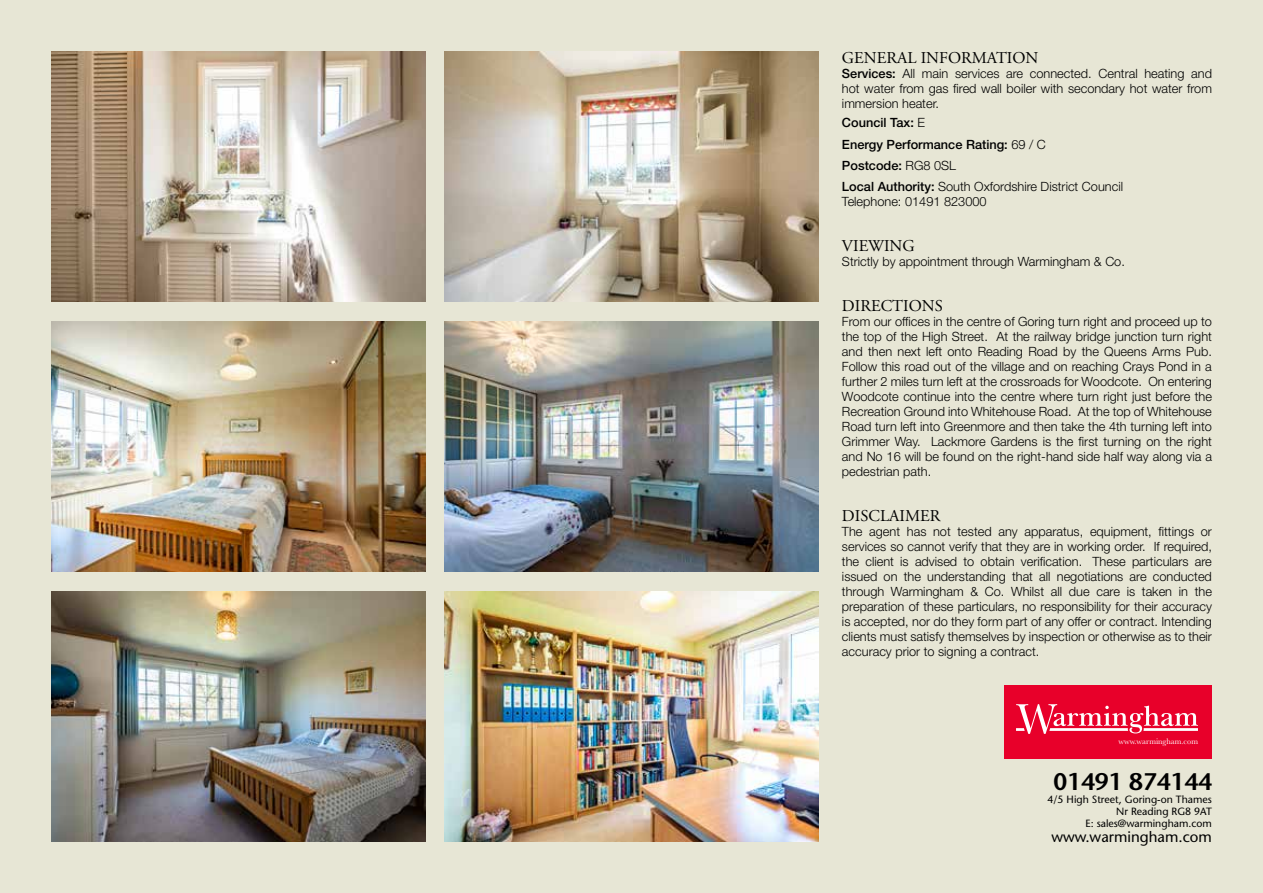
<style>
.page{position:relative;width:1263px;height:893px;background:#e7e6d5}
.page>*{position:absolute;margin:0;border:0;box-sizing:border-box;transform-origin:0 0}
.t1{font:600 24px "Stone Sans";color:#000}
.t2{font:16.5px "Adobe Garamond Pro";color:#000}
.t3{font:15px "Stone Sans";color:#000}
.t4{font:300 12.75px/15px "Helvetica Neue LT Std";color:#000;text-align:justify}
.t5{font:500 12.75px/21.5px "Helvetica Neue LT Std";color:#000}
.t6{font:10.5px/12px "Stone Sans";color:#000;text-align:right}
.t7{font:8.4px "Baskerville";color:#fff}
.s1{font-weight:500}
.s2{font-weight:300}
</style>
<div class="page">
<div style="left:1005px;top:685px;width:207px;height:74px;background:#e8002a"></div>
<svg style="left:1016px;top:704px;width:182px;height:30px"></svg>
<img style="left:444px;top:321px;width:375px;height:251px">
<img style="left:444px;top:591px;width:375px;height:251px">
<img style="left:51px;top:51px;width:374px;height:251px">
<img style="left:444px;top:51px;width:375px;height:251px">
<img style="left:51px;top:321px;width:374px;height:251px">
<img style="left:51px;top:591px;width:374px;height:251px">
<p class="t2" style="left:842px;top:48px;width:198px">GENERAL INFORMATION</p>
<p class="t4" style="left:842px;top:66px;width:371px"><span class="s1">Services:</span> All main services are connected. Central heating and hot water from gas fired wall boiler with secondary hot water from immersion heater.</p>
<p class="t5" style="left:842px;top:112px;width:283px">Council Tax: <span class="s2">E<br></span>Energy Performance Rating: <span class="s2">69 / C<br></span>Postcode: <span class="s2">RG8 0SL<br></span>Local Authority: <span class="s2">South Oxfordshire District Council</span></p>
<p class="t4" style="left:842px;top:194px;width:146px">Telephone: 01491 823000</p>
<p class="t2" style="left:842px;top:236px;width:74px">VIEWING</p>
<p class="t4" style="left:842px;top:254px;width:284px">Strictly by appointment through Warmingham &amp; Co.</p>
<p class="t2" style="left:842px;top:296px;width:102px">DIRECTIONS</p>
<p class="t4" style="left:842px;top:314px;width:371px">From our offices in the centre of Goring turn right and proceed up to the top of the High Street. At the railway bridge junction turn right and then next left onto Reading Road by the Queens Arms Pub.<br>Follow this road out of the village and on reaching Crays Pond in a further 2 miles turn left at the crossroads for Woodcote. On entering Woodcote continue into the centre where turn right just before the Recreation Ground into Whitehouse Road. At the top of Whitehouse Road turn left into Greenmore and then take the 4th turning left into Grimmer Way. Lackmore Gardens is the first turning on the right and No 16 will be found on the right-hand side half way along via a pedestrian path.</p>
<p class="t2" style="left:842px;top:506px;width:100px">DISCLAIMER</p>
<p class="t4" style="left:842px;top:523px;width:371px">The agent has not tested any apparatus, equipment, fittings or services so cannot verify that they are in working order. If required, the client is advised to obtain verification. These particulars are issued on the understanding that all negotiations are conducted through Warmingham &amp; Co. Whilst all due care is taken in the preparation of these particulars, no responsibility for their accuracy is accepted, nor do they form part of any offer or contract. Intending clients must satisfy themselves by inspection or otherwise as to their accuracy prior to signing a contract.</p>
<p class="t7" style="left:1118px;top:736px;width:81px">www.warmingham.com</p>
<h1 class="t1" style="left:1053px;top:767px;width:160px">01491 874144</h1>
<p class="t6" style="left:1047px;top:793px;width:166px">4/5 High Street, Goring-on Thames<br>Nr Reading RG8 9AT<br>E: sales@warmingham.com</p>
<p class="t3" style="left:1051px;top:828px;width:162px">www.warmingham.com</p>
</div>
